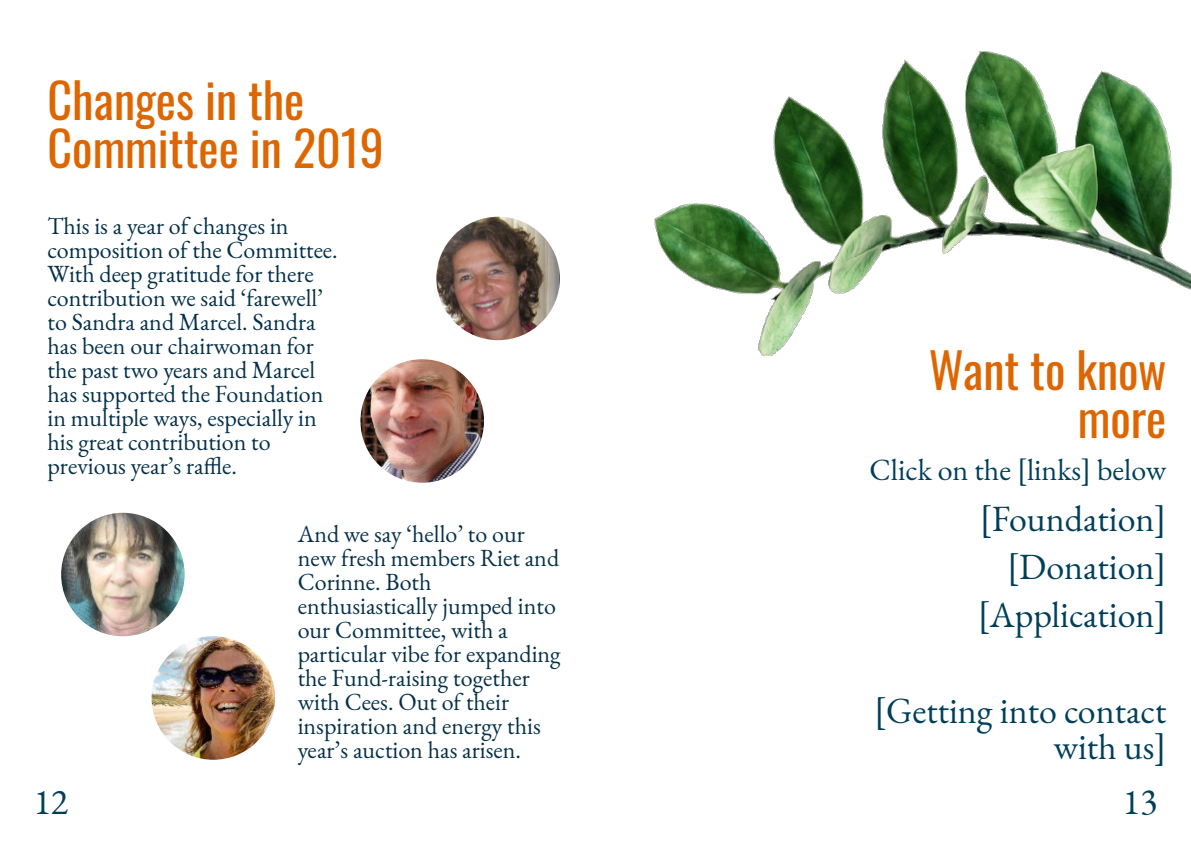
<style>
.page{position:relative;width:1191px;height:842px;background:#fff}
.page>*{position:absolute;margin:0;border:0;box-sizing:border-box;transform-origin:0 0}
.t1{font:48px/48px "Oswald";color:#de6600}
.t2{font:36px/48px "EB Garamond";color:#003f5a;text-align:right}
.t3{font:30px "EB Garamond";color:#003f5a}
.t4{font:24px/24px "EB Garamond";color:#053048}
</style>
<div class="page">
<img style="left:436px;top:217px;width:124px;height:123px;border-radius:50%">
<img style="left:152px;top:636px;width:123px;height:124px;border-radius:50%">
<img style="left:61px;top:513px;width:124px;height:123px;border-radius:50%">
<img style="left:360px;top:359px;width:124px;height:124px;border-radius:50%">
<img style="left:655px;top:52px;width:536px;height:303px">
<h1 class="t1" style="left:48px;top:74px;width:338px">Changes in the<br>Committee in 2019</h1>
<p class="t4" style="left:48px;top:213px;width:292px">This is a year of changes in composition of the Committee.<br>With deep gratitude for there contribution we said ‘farewell’ to Sandra and Marcel. Sandra has been our chairwoman for the past two years and Marcel has supported the Foundation in multiple ways, especially in his great contribution to previous year’s raffle.</p>
<h2 class="t2" style="left:34px;top:777px;width:36px">12</h2>
<p class="t4" style="left:298px;top:522px;width:264px">And we say ‘hello’ to our new fresh members Riet and<br>Corinne. Both enthusiastically jumped into our Committee, with a particular vibe for expanding the Fund-raising together with Cees. Out of their inspiration and energy this year’s auction has arisen.</p>
<h1 class="t1" style="left:928px;top:344px;width:239px;text-align:right">Want to know more</h1>
<p class="t3" style="left:869px;top:449px;width:298px">Click on the [links] below</p>
<h2 class="t2" style="left:978px;top:495px;width:190px">[Foundation] [Donation] [Application]</h2>
<h2 class="t2" style="left:874px;top:693px;width:294px;line-height:36px">[Getting into contact with us]</h2>
<h2 class="t2" style="left:1122px;top:777px;width:36px">13</h2>
</div>
